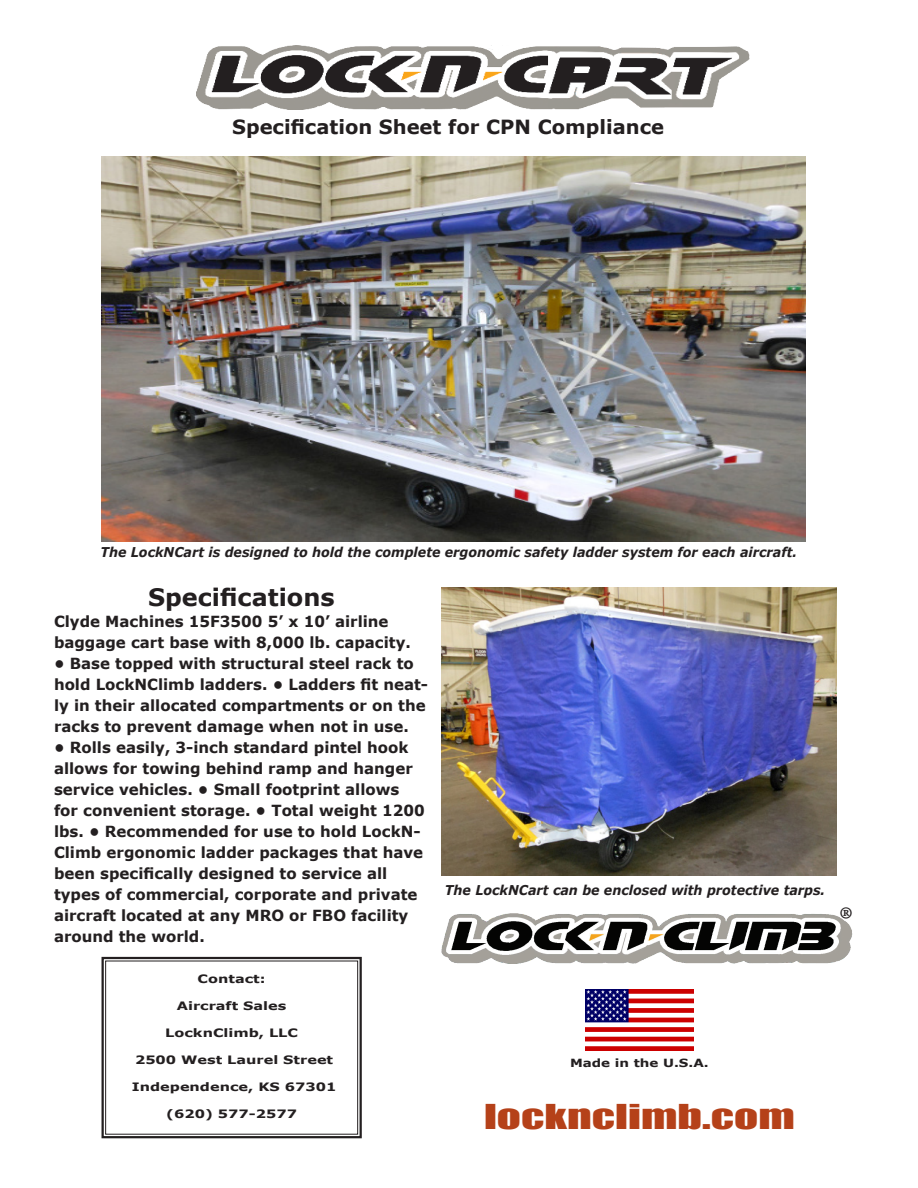
<style>
.page{position:relative;width:918px;height:1188px;background:#fff}
.page>*{position:absolute;margin:0;border:0;box-sizing:border-box;transform-origin:0 0}
.t1{font:43.5px "Minion Pro";color:#231f20}
.t2{font:31.5px "Impact";color:#b54119;scale:1.5 1}
.t3{font:700 24px "Verdana";color:#231f20}
.t4{font:700 19.5px "Verdana";color:#231f20}
.t5{font:700 15.3px/21px "Verdana";color:#231f20}
.t6{font:italic 700 13.5px "Verdana";color:#231f20;scale:.94 1}
.t7{font:700 11.55px "Verdana";color:#231f20;scale:1.25 1}
.t8{font:700 11.25px "Verdana";color:#231f20;scale:1.2 1}
</style>
<div class="page">
<img style="left:442px;top:913px;width:411px;height:51px">
<img style="left:102px;top:156px;width:704px;height:385px">
<img style="left:442px;top:588px;width:395px;height:288px">
<img style="left:585px;top:990px;width:108px;height:60px">
<svg style="left:101px;top:956px;width:261px;height:183px"></svg>
<div style="left:105px;top:961px;width:253px;height:174px;border:1px solid #231f20"></div>
<img style="left:197px;top:45px;width:553px;height:65px">
<p class="t4" style="left:232px;top:113px;width:433px">Specification Sheet for CPN Compliance</p>
<p class="t6" style="left:100px;top:542px;width:743px">The LockNCart is designed to hold the complete ergonomic safety ladder system for each aircraft.</p>
<p class="t3" style="left:148px;top:580px;width:188px">Specifications</p>
<p class="t5" style="left:54px;top:610px;width:358px">Clyde Machines 15F3500 5’ x 10’ airline baggage cart base with 8,000 lb. capacity.</p>
<p class="t5" style="left:54px;top:652px;width:376px">• Base topped with structural steel rack to hold LockNClimb ladders. • Ladders fit neat&shy;ly in their allocated compartments or on the racks to prevent damage when not in use.</p>
<p class="t5" style="left:54px;top:736px;width:372px">• Rolls easily, 3-inch standard pintel hook allows for towing behind ramp and hanger service vehicles. • Small footprint allows for convenient storage. • Total weight 1200 lbs. • Recommended for use to hold LockN-Climb ergonomic ladder packages that have been specifically designed to service all types of commercial, corporate and private aircraft located at any MRO or FBO facility around the world.</p>
<p class="t7" style="left:198px;top:970px;width:56px">Contact:</p>
<p class="t7" style="left:177px;top:997px;width:89px">Aircraft Sales</p>
<p class="t7" style="left:165px;top:1024px;width:108px">LocknClimb, LLC</p>
<p class="t7" style="left:135px;top:1051px;width:160px">2500 West Laurel Street</p>
<p class="t7" style="left:132px;top:1078px;width:165px">Independence, KS 67301</p>
<p class="t7" style="left:166px;top:1105px;width:106px">(620) 577-2577</p>
<p class="t6" style="left:445px;top:881px;width:406px">The LockNCart can be enclosed with protective tarps.</p>
<p class="t8" style="left:570px;top:1055px;width:117px">Made in the U.S.A.</p>
<p class="t2" style="left:484px;top:1092px;width:209px">locknclimb.com</p>
<p class="t1" style="left:839px;top:893px;width:15px">®</p>
</div>
